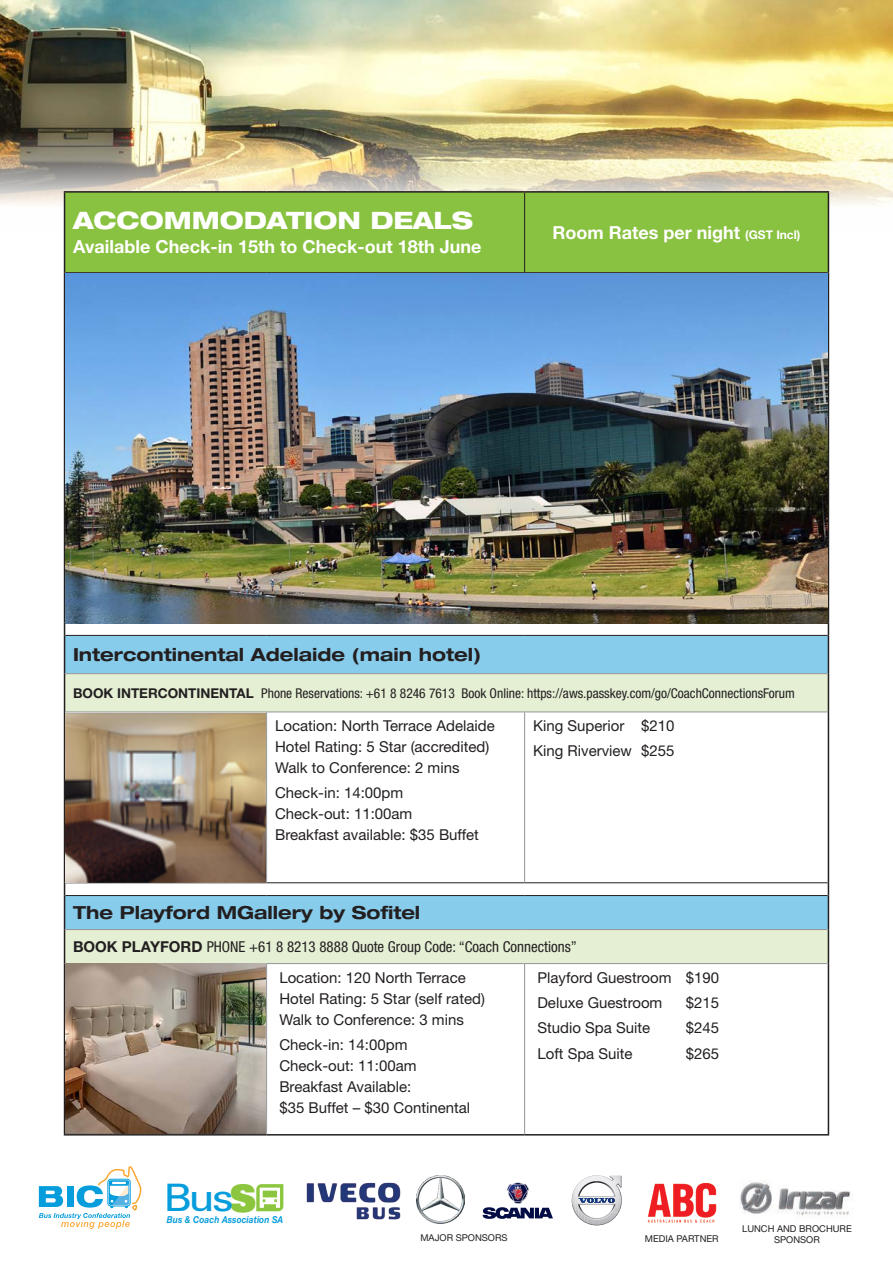
<style>
.page{position:relative;width:893px;height:1263px;background:#fff}
.page>*{position:absolute;margin:0;border:0;box-sizing:border-box;transform-origin:0 0}
.t1{font:500 37.8px "Univers CE";color:#069ddc;scale:1.14 1}
.BICBODY{font:800 expanded 24px "Helvetica Neue LT Std";color:#fff}
.BICBODY-2{font:700 18px "Helvetica Neue LT Std";color:#fff}
.Table_heading{font:700 expanded 18px "Helvetica Neue LT Std";color:#231f20}
.BICBODY-3{font:15px/21px "Helvetica Neue LT Std";color:#231f20}
.BICBODY-4{font:condensed 15px "Helvetica Neue LT Std";color:#231f20}
.BICBODY-5{font:condensed 13.5px "Helvetica Neue LT Std";color:#231f20}
.t2{font:italic 700 9.6px "Helvetica Neue LT Std";letter-spacing:.015em;color:#069ddc;scale:.87 1}
.t3{font:9.45px/11.2px "Helvetica Neue LT Std";color:#231f20;text-align:center}
.s1{font-size:12px}
.s2{font-weight:700;font-stretch:normal}
.s3{font-family:"Univers LT";font-weight:900;color:#8bc63e}
</style>
<div class="page">
<img style="left:0;top:0;width:893px;height:230px">
<svg style="left:256px;top:1184px;width:27px;height:27px"></svg>
<svg style="left:39px;top:1166px;width:102px;height:63px"></svg>
<img style="left:306px;top:1182px;width:95px;height:38px">
<img style="left:416px;top:1175px;width:49px;height:49px">
<svg style="left:483px;top:1182px;width:70px;height:37px"></svg>
<svg style="left:572px;top:1175px;width:50px;height:50px"></svg>
<img style="left:647px;top:1182px;width:70px;height:41px">
<img style="left:739px;top:1181px;width:112px;height:35px">
<div style="left:65px;top:193px;width:763px;height:79px;background:#89c140"></div>
<div style="left:65px;top:636px;width:763px;height:37px;background:#88cceb"></div>
<svg style="left:65px;top:674px;width:763px;height:289px"></svg>
<hr style="left:64px;top:191px;width:203px;height:2px;background:#231f20">
<hr style="left:64px;top:193px;width:1px;height:80px;background:#231f20">
<hr style="left:267px;top:191px;width:258px;height:2px;background:#231f20">
<hr style="left:525px;top:191px;width:304px;height:2px;background:#231f20">
<hr style="left:828px;top:193px;width:1px;height:80px;background:#231f20">
<hr style="left:64px;top:273px;width:1px;height:350px;background:#231f20">
<hr style="left:828px;top:273px;width:1px;height:350px;background:#231f20">
<svg style="left:64px;top:623px;width:1px;height:12px"></svg>
<svg style="left:828px;top:623px;width:1px;height:12px"></svg>
<hr style="left:64px;top:635px;width:1px;height:39px;background:#231f20">
<hr style="left:828px;top:635px;width:1px;height:39px;background:#231f20">
<hr style="left:64px;top:674px;width:1px;height:38px;background:#231f20">
<hr style="left:828px;top:674px;width:1px;height:38px;background:#231f20">
<hr style="left:64px;top:712px;width:1px;height:171px;background:#231f20">
<hr style="left:828px;top:712px;width:1px;height:171px;background:#231f20">
<svg style="left:64px;top:883px;width:1px;height:12px"></svg>
<svg style="left:828px;top:883px;width:1px;height:12px"></svg>
<hr style="left:64px;top:895px;width:1px;height:34px;background:#231f20">
<hr style="left:828px;top:895px;width:1px;height:34px;background:#231f20">
<hr style="left:64px;top:929px;width:1px;height:34px;background:#231f20">
<hr style="left:828px;top:929px;width:1px;height:34px;background:#231f20">
<hr style="left:64px;top:963px;width:1px;height:171px;background:#231f20">
<hr style="left:828px;top:963px;width:1px;height:171px;background:#231f20">
<hr style="left:64px;top:1134px;width:203px;height:1px;background:#231f20">
<hr style="left:267px;top:1134px;width:258px;height:1px;background:#231f20">
<hr style="left:525px;top:1134px;width:304px;height:1px;background:#231f20">
<hr style="left:524px;top:193px;width:1px;height:79px;background:#231f20">
<hr style="left:65px;top:272px;width:202px;height:1px;background:#231f20">
<hr style="left:267px;top:272px;width:258px;height:1px;background:#231f20">
<hr style="left:525px;top:272px;width:303px;height:1px;background:#231f20">
<hr style="left:65px;top:635px;width:202px;height:1px;background:#231f20">
<hr style="left:267px;top:635px;width:258px;height:1px;background:#231f20">
<hr style="left:525px;top:635px;width:303px;height:1px;background:#231f20">
<hr style="left:65px;top:882px;width:202px;height:1px;background:#231f20">
<hr style="left:267px;top:882px;width:258px;height:1px;background:#231f20">
<hr style="left:525px;top:882px;width:303px;height:1px;background:#231f20">
<hr style="left:65px;top:895px;width:202px;height:1px;background:#231f20">
<hr style="left:267px;top:895px;width:258px;height:1px;background:#231f20">
<hr style="left:525px;top:895px;width:303px;height:1px;background:#231f20">
<hr style="left:65px;top:673px;width:202px;height:1px;background:#939598">
<hr style="left:267px;top:673px;width:258px;height:1px;background:#939598">
<hr style="left:525px;top:673px;width:303px;height:1px;background:#939598">
<hr style="left:65px;top:711px;width:202px;height:1px;background:#939598">
<hr style="left:267px;top:711px;width:258px;height:1px;background:#939598">
<hr style="left:266px;top:712px;width:1px;height:170px;background:#939598">
<hr style="left:525px;top:711px;width:303px;height:1px;background:#939598">
<hr style="left:524px;top:712px;width:1px;height:170px;background:#939598">
<hr style="left:65px;top:929px;width:202px;height:1px;background:#939598">
<hr style="left:267px;top:929px;width:258px;height:1px;background:#939598">
<hr style="left:525px;top:929px;width:303px;height:1px;background:#939598">
<hr style="left:65px;top:963px;width:202px;height:1px;background:#939598">
<hr style="left:267px;top:963px;width:258px;height:1px;background:#939598">
<hr style="left:266px;top:964px;width:1px;height:170px;background:#939598">
<hr style="left:525px;top:963px;width:303px;height:1px;background:#939598">
<hr style="left:524px;top:964px;width:1px;height:170px;background:#939598">
<img style="left:65px;top:273px;width:763px;height:351px">
<img style="left:65px;top:712px;width:201px;height:170px">
<img style="left:65px;top:964px;width:200px;height:169px">
<p class="BICBODY" style="left:73px;top:205px;width:402px">ACCOMMODATION DEALS</p>
<p class="BICBODY-2" style="left:73px;top:235px;width:410px">Available Check-in 15th to Check-out 18th June</p>
<p class="BICBODY-2" style="left:553px;top:221px;width:249px">Room Rates per night <span class="s1">(GST Incl)</span></p>
<p class="Table_heading" style="left:73px;top:643px;width:410px">Intercontinental Adelaide (main hotel)</p>
<p class="BICBODY-5" style="left:73px;top:685px;width:723px"><span class="s2">BOOK INTERCONTINENTAL</span> Phone Reservations: +61 8 8246 7613 Book Online: https://aws.passkey.com/go/CoachConnectionsForum</p>
<p class="BICBODY-3" style="left:275px;top:715px;width:221px">Location: North Terrace Adelaide<br>Hotel Rating: 5 Star (accredited)<br>Walk to Conference: 2 mins</p>
<p class="BICBODY-3" style="left:275px;top:782px;width:205px">Check-in: 14:00pm<br>Check-out: 11:00am<br>Breakfast available: $35 Buffet</p>
<p class="BICBODY-3" style="left:533px;top:715px;width:143px">King Superior $210</p>
<p class="BICBODY-3" style="left:533px;top:740px;width:143px">King Riverview $255</p>
<p class="Table_heading" style="left:73px;top:901px;width:349px">The Playford MGallery by Sofitel</p>
<p class="BICBODY-4" style="left:73px;top:938px;width:505px"><span class="s2">BOOK PLAYFORD</span> PHONE +61 8 8213 8888 Quote Group Code: “Coach Connections”</p>
<p class="BICBODY-3" style="left:279px;top:967px;width:188px">Location: 120 North Terrace</p>
<p class="BICBODY-3" style="left:279px;top:988px;width:207px">Hotel Rating: 5 Star (self rated)</p>
<p class="BICBODY-3" style="left:279px;top:1009px;width:186px">Walk to Conference: 3 mins</p>
<p class="BICBODY-3" style="left:279px;top:1034px;width:130px">Check-in: 14:00pm</p>
<p class="BICBODY-3" style="left:279px;top:1055px;width:139px">Check-out: 11:00am</p>
<p class="BICBODY-3" style="left:279px;top:1076px;width:192px">Breakfast Available:<br>$35 Buffet – $30 Continental</p>
<p class="BICBODY-3" style="left:537px;top:967px;width:183px">Playford Guestroom $190</p>
<p class="BICBODY-3" style="left:537px;top:992px;width:127px">Deluxe Guestroom</p>
<p class="BICBODY-3" style="left:686px;top:992px;width:35px">$215</p>
<p class="BICBODY-3" style="left:537px;top:1017px;width:114px">Studio Spa Suite</p>
<p class="BICBODY-3" style="left:686px;top:1017px;width:35px">$245</p>
<p class="BICBODY-3" style="left:537px;top:1042px;width:97px">Loft Spa Suite</p>
<p class="BICBODY-3" style="left:686px;top:1042px;width:35px">$265</p>
<h1 class="t1" style="left:163px;top:1176px;width:83px">Bus<span class="s3">S</span></h1>
<p class="t2" style="left:167px;top:1214px;width:136px">Bus &amp; Coach Association SA</p>
<p class="t3" style="left:420px;top:1232px;width:89px">MAJOR SPONSORS</p>
<p class="t3" style="left:645px;top:1232px;width:75px">MEDIA PARTNER</p>
<p class="t3" style="left:742px;top:1223px;width:111px">LUNCH AND BROCHURE<br>SPONSOR</p>
</div>
